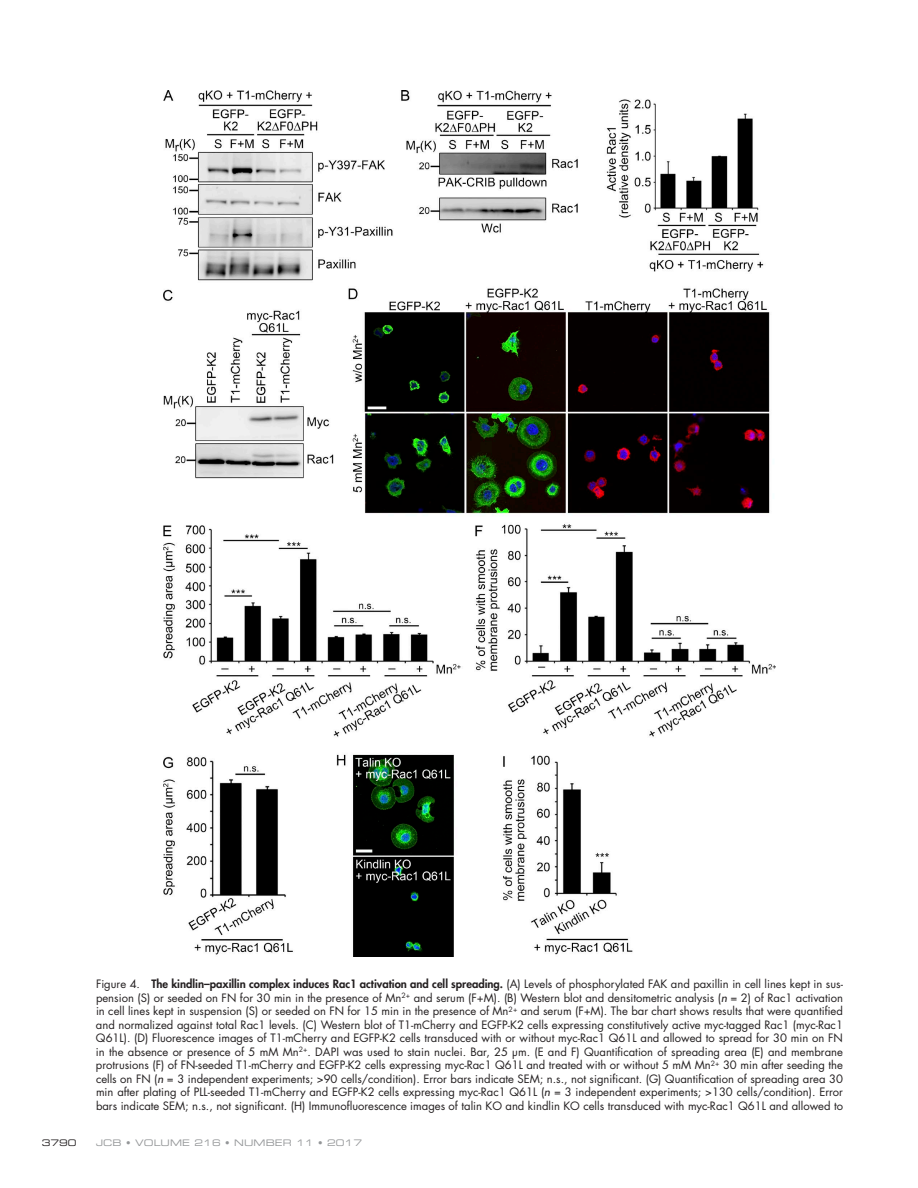
<style>
.page{position:relative;width:918px;height:1188px;background:#fff}
.page>*{position:absolute;margin:0;border:0;box-sizing:border-box;transform-origin:0 0}
.t1{font:11.25px/13.5px "Futura Std";color:#231f20;text-align:justify}
.t2{font:9px "Eurostile LT Std Ex 2";letter-spacing:.01em;color:#949698}
.t3{font:9px "Eurostile LT Std Ex 2";color:#231f20}
.s1{font-weight:800}
.s2{font-weight:500;font-style:italic}
</style>
<div class="page">
<img style="left:164px;top:90px;width:611px;height:867px">
<p class="t1" style="left:96px;top:977px;width:749px">Figure 4. <span class="s1">The kindlin–paxillin complex induces Rac1 activation and cell spreading.</span> (A) Levels of phosphorylated FAK and paxillin in cell lines kept in sus&shy;pension (S) or seeded on FN for 30 min in the presence of Mn<sup>2+</sup> and serum (F+M). (B) Western blot and densitometric analysis (<span class="s2">n</span> = 2) of Rac1 activation in cell lines kept in suspension (S) or seeded on FN for 15 min in the presence of Mn<sup>2+</sup> and serum (F+M). The bar chart shows results that were quantified and normalized against total Rac1 levels. (C) Western blot of T1-mCherry and EGFP-K2 cells expressing constitutively active myc-tagged Rac1 (myc-Rac1<br>Q61L). (D) Fluorescence images of T1-mCherry and EGFP-K2 cells transduced with or without myc-Rac1 Q61L and allowed to spread for 30 min on FN in the absence or presence of 5 mM Mn<sup>2+</sup>. DAPI was used to stain nuclei. Bar, 25 µm. (E and F) Quantification of spreading area (E) and membrane protrusions (F) of FN-seeded T1-mCherry and EGFP-K2 cells expressing myc-Rac1 Q61L and treated with or without 5 mM Mn<sup>2+</sup> 30 min after seeding the cells on FN (<span class="s2">n</span> = 3 independent experiments; &gt;90 cells/condition). Error bars indicate SEM; n.s., not significant. (G) Quantification of spreading area 30 min after plating of PLL-seeded T1-mCherry and EGFP-K2 cells expressing myc-Rac1 Q61L (<span class="s2">n</span> = 3 independent experiments; &gt;130 cells/condition). Error bars indicate SEM; n.s., not significant. (H) Immunofluorescence images of talin KO and kindlin KO cells transduced with myc-Rac1 Q61L and allowed to</p>
<p class="t3" style="left:42px;top:1136px;width:36px">3790</p>
<p class="t2" style="left:96px;top:1136px;width:268px">JCB • VOLUME 216 • NUMBER 11 • 2017</p>
</div>
